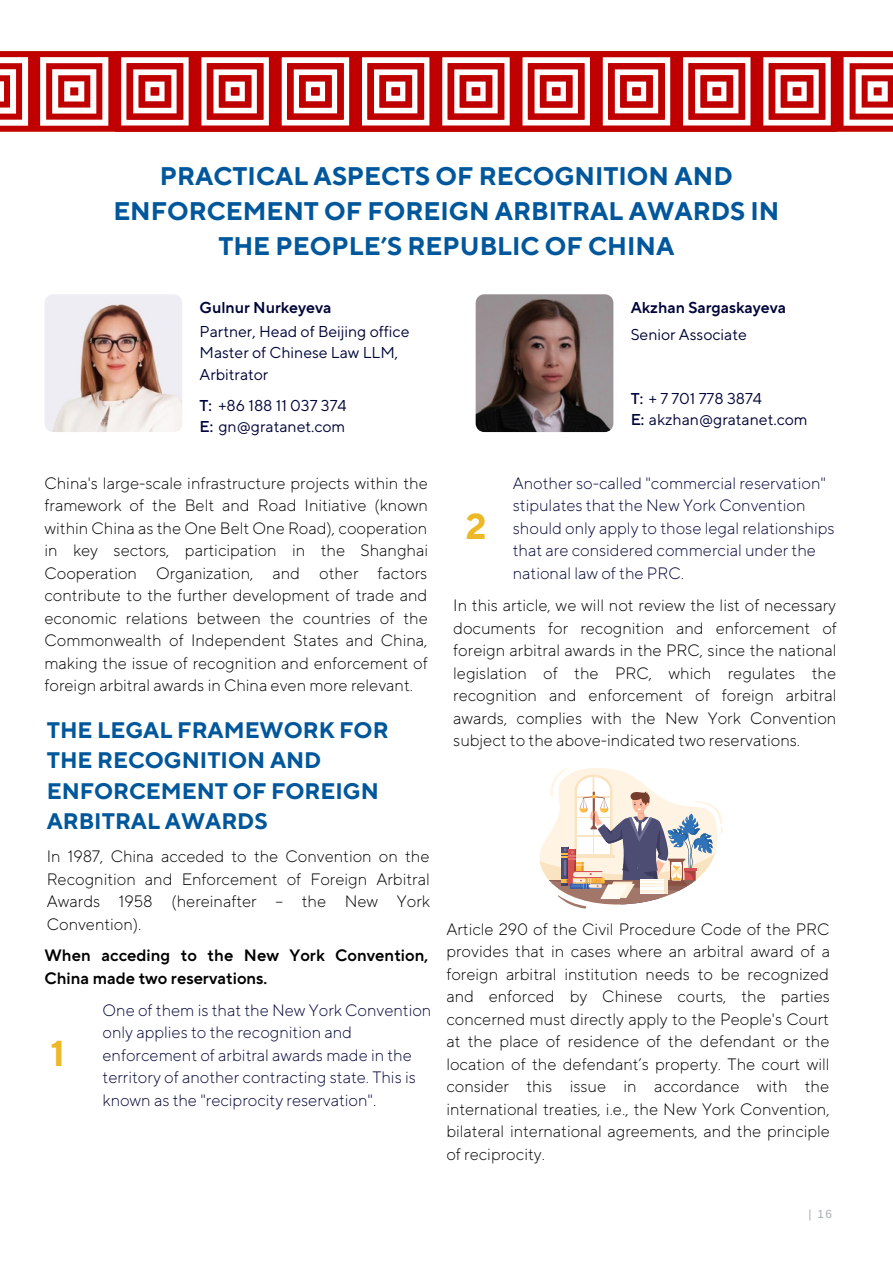
<style>
.page{position:relative;width:893px;height:1264px;background:#fff}
.page>*{position:absolute;margin:0;border:0;box-sizing:border-box;transform-origin:0 0}
.t1{font:700 36px "TT Norms Pro";color:#ecb828}
.t2{font:700 25.5px/34.8px "TT Norms Pro";color:#01579b;text-align:center}
.t3{font:700 22.5px/30.3px "TT Norms Pro";color:#01579b}
.t4{font:300 16.5px/22.5px "TT Norms Pro";color:#000;text-align:justify}
.t5{font:300 16.5px/22.5px "TT Norms Pro";color:#000438}
.t6{font:600 16.5px/22.5px "TT Norms Pro";color:#000}
.t7{font:15.75px/21.3px "TT Norms Pro";color:#000438}
.t8{font:600 15.75px "TT Norms Pro";color:#000438}
.t9{font:11.85px "Arimo";color:#aaafb1}
.s1{font-weight:500}
</style>
<div class="page">
<svg style="left:0;top:51px;width:115px;height:81px"></svg>
<svg style="left:115px;top:51px;width:777px;height:81px;fill:#c00000"></svg>
<img style="left:44px;top:294px;width:138px;height:138px;border-radius:9px">
<img style="left:475px;top:294px;width:138px;height:138px;border-radius:9px">
<svg style="left:539px;top:768px;width:184px;height:140px"></svg>
<p class="t2" style="left:113px;top:160px;width:667px">PRACTICAL ASPECTS OF RECOGNITION AND<br>ENFORCEMENT OF FOREIGN ARBITRAL AWARDS IN<br>THE PEOPLE’S REPUBLIC OF CHINA</p>
<p class="t8" style="left:199px;top:298px;width:133px">Gulnur Nurkeyeva</p>
<p class="t7" style="left:199px;top:321px;width:211px">Partner, Head of Beijing office</p>
<p class="t7" style="left:199px;top:343px;width:200px">Master of Chinese Law LLM,<br>Arbitrator</p>
<p class="t7" style="left:199px;top:395px;width:149px"><span class="s1">T:</span> +86 188 11 037 374</p>
<p class="t7" style="left:199px;top:417px;width:147px"><span class="s1">E:</span> gn@gratanet.com</p>
<p class="t4" style="left:44px;top:472px;width:385px">China's large-scale infrastructure projects within the framework of the Belt and Road Initiative (known within China as the One Belt One Road), cooperation in key sectors, participation in the Shanghai Cooperation Organization, and other factors contribute to the further development of trade and economic relations between the countries of the Commonwealth of Independent States and China, making the issue of recognition and enforcement of foreign arbitral awards in China even more relevant.</p>
<p class="t3" style="left:47px;top:716px;width:343px">THE LEGAL FRAMEWORK FOR<br>THE RECOGNITION AND<br>ENFORCEMENT OF FOREIGN<br>ARBITRAL AWARDS</p>
<p class="t4" style="left:47px;top:846px;width:385px">In 1987, China acceded to the Convention on the Recognition and Enforcement of Foreign Arbitral Awards 1958 (hereinafter – the New York Convention).</p>
<p class="t6" style="left:44px;top:945px;width:385px">When acceding to the New York Convention,<br>China made two reservations.</p>
<p class="t5" style="left:103px;top:999px;width:330px">One of them is that the New York Convention only applies to the recognition and enforcement of arbitral awards made in the territory of another contracting state. This is known as the "reciprocity reservation".</p>
<p class="t1" style="left:51px;top:1032px;width:16px">1</p>
<p class="t8" style="left:630px;top:298px;width:157px">Akzhan Sargaskayeva</p>
<p class="t7" style="left:630px;top:325px;width:118px">Senior Associate</p>
<p class="t1" style="left:466px;top:505px;width:22px">2</p>
<p class="t7" style="left:630px;top:388px;width:133px"><span class="s1">T:</span> + 7 701 778 3874</p>
<p class="t7" style="left:630px;top:409px;width:178px"><span class="s1">E:</span> akzhan@gratanet.com</p>
<p class="t5" style="left:513px;top:472px;width:323px">Another so-called "commercial reservation" stipulates that the New York Convention should only apply to those legal relationships that are considered commercial under the national law of the PRC.</p>
<p class="t4" style="left:453px;top:595px;width:385px">In this article, we will not review the list of necessary documents for recognition and enforcement of foreign arbitral awards in the PRC, since the national legislation of the PRC, which regulates the recognition and enforcement of foreign arbitral awards, complies with the New York Convention subject to the above-indicated two reservations.</p>
<p class="t4" style="left:446px;top:918px;width:385px">Article 290 of the Civil Procedure Code of the PRC provides that in cases where an arbitral award of a foreign arbitral institution needs to be recognized and enforced by Chinese courts, the parties concerned must directly apply to the People's Court at the place of residence of the defendant or the location of the defendant’s property. The court will consider this issue in accordance with the international treaties, i.e., the New York Convention, bilateral international agreements, and the principle of reciprocity.</p>
<p class="t9" style="left:808px;top:1207px;width:25px">| 16</p>
</div>
